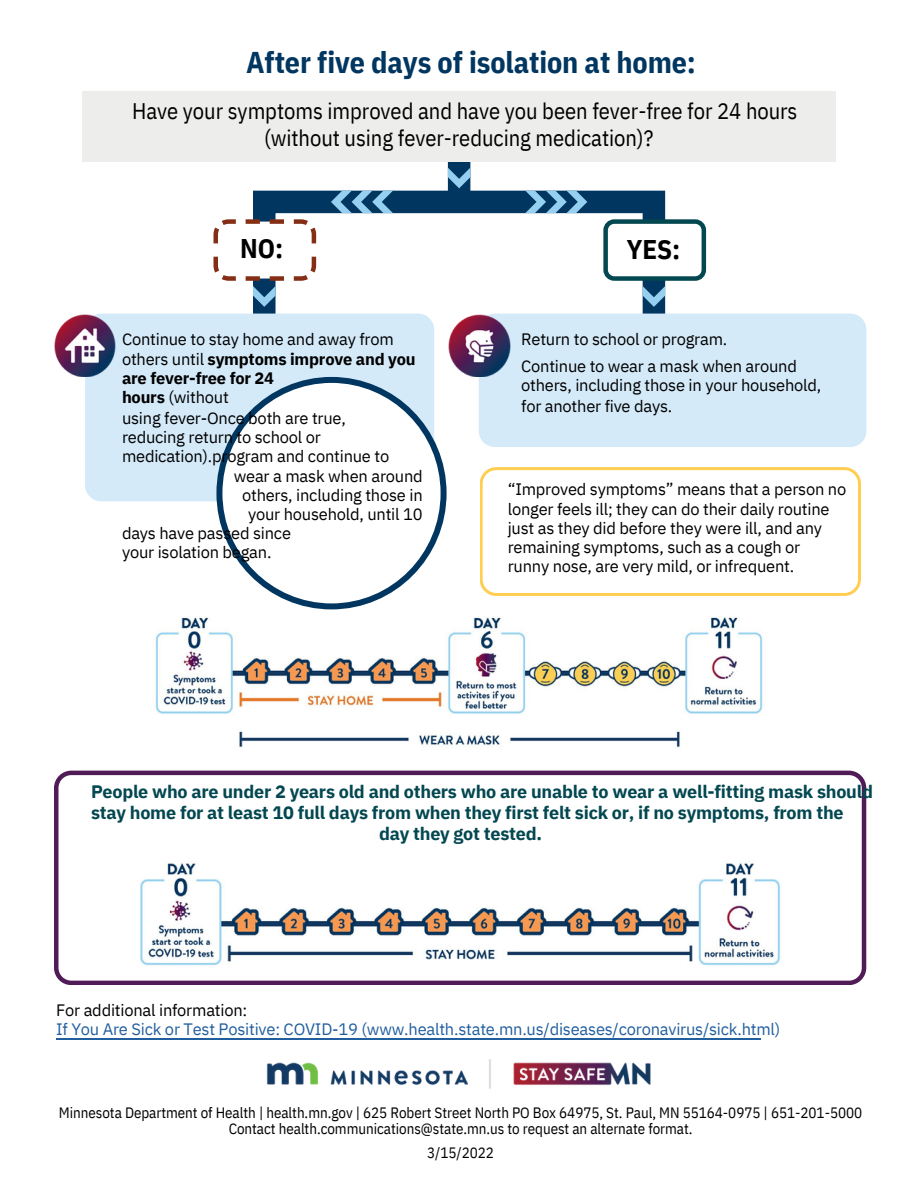
<style>
.page{position:relative;width:918px;height:1188px;background:#fff}
.page>*{position:absolute;margin:0;border:0;box-sizing:border-box;transform-origin:0 0}
.t1{font:700 30px "IBM Plex Sans Cond";letter-spacing:-.005em;color:#003660}
.t2{font:700 27px "IBM Plex Sans Cond";color:#000}
.t3{font:22.5px/27px "IBM Plex Sans Cond";letter-spacing:-.005em;color:#000;text-align:center}
.t4{font:700 18px "IBM Plex Sans";letter-spacing:-.015em;color:#034750}
.t5{font:16.5px/19.2px "IBM Plex Sans";letter-spacing:-.015em;color:#000}
.t6{font:16.5px "IBM Plex Sans";letter-spacing:-.015em;color:#215e9e}
.t7{font:15px/15.8px "IBM Plex Sans Cond";letter-spacing:-.005em;color:#000;text-align:center}
.s1{font-weight:700}
</style>
<div class="page">
<img style="left:155px;top:617px;width:608px;height:131px">
<div style="left:448px;top:143px;width:22px;height:59px;background:#003660"></div>
<svg style="left:242px;top:179px;width:434px;height:175px"></svg>
<svg style="left:525px;top:191px;width:62px;height:22px"></svg>
<svg style="left:448px;top:168px;width:22px;height:20px"></svg>
<svg style="left:331px;top:191px;width:62px;height:22px"></svg>
<svg style="left:643px;top:286px;width:22px;height:21px"></svg>
<svg style="left:213px;top:217px;width:105px;height:90px"></svg>
<div style="left:606px;top:222px;width:98px;height:57px;background:#fff;border-radius:9px"></div>
<div style="left:603px;top:219px;width:103px;height:62px;border:5px solid #034750;border-radius:9px"></div>
<div style="left:82px;top:91px;width:753px;height:70px;background:#edeeec"></div>
<div style="left:85px;top:314px;width:349px;height:187px;background:#d4eaf9;border-radius:16px"></div>
<div style="left:479px;top:314px;width:387px;height:133px;background:#d4eaf9;border-radius:16px"></div>
<img style="left:54px;top:314px;width:62px;height:63px">
<img style="left:449px;top:314px;width:62px;height:63px">
<svg style="left:216px;top:377px;width:231px;height:232px;fill:#fff"></svg>
<hr style="left:56px;top:1039px;width:705px;height:1px;background:#215e9e">
<svg style="left:480px;top:467px;width:381px;height:129px"></svg>
<svg style="left:54px;top:771px;width:812px;height:214px"></svg>
<img style="left:266px;top:1059px;width:385px;height:30px">
<h1 class="t1" style="left:246px;top:42px;width:451px">After five days of isolation at home:</h1>
<h3 class="t3" style="left:132px;top:97px;width:667px">Have your symptoms improved and have you been fever-free for 24 hours (without using fever-reducing medication)?</h3>
<h2 class="t2" style="left:240px;top:230px;width:45px">NO:</h2>
<h2 class="t2" style="left:627px;top:232px;width:55px">YES:</h2>
<p class="t5" style="left:122px;top:330px;width:295px">Continue to stay home and away from others until <span class="s1">symptoms improve and you are fever-free for 24<br>hours</span> (without</p>
<p class="t5" style="left:122px;top:408px;width:225px">using fever-Once both are true,</p>
<p class="t5" style="left:122px;top:428px;width:200px">reducing return to school or</p>
<p class="t5" style="left:122px;top:447px;width:269px">medication).program and continue to</p>
<p class="t5" style="left:234px;top:466px;width:190px">wear a mask when around</p>
<p class="t5" style="left:242px;top:485px;width:182px">others, including those in</p>
<p class="t5" style="left:248px;top:504px;width:176px">your household, until 10</p>
<p class="t5" style="left:122px;top:523px;width:171px">days have passed since</p>
<p class="t5" style="left:122px;top:542px;width:151px">your isolation began.</p>
<p class="t5" style="left:521px;top:325px;width:277px;line-height:27px">Return to school or program.<br>Continue to wear a mask when around</p>
<p class="t5" style="left:521px;top:374px;width:302px;line-height:21.3px">others, including those in your household, for another five days.</p>
<p class="t5" style="left:508px;top:480px;width:340px">“Improved symptoms” means that a person no longer feels ill; they can do their daily routine just as they did before they were ill, and any remaining symptoms, such as a cough or<br>runny nose, are very mild, or infrequent.</p>
<p class="t4" style="left:91px;top:779px;width:783px">People who are under 2 years old and others who are unable to wear a well-fitting mask should</p>
<p class="t4" style="left:91px;top:800px;width:754px">stay home for at least 10 full days from when they first felt sick or, if no symptoms, from the</p>
<p class="t4" style="left:379px;top:822px;width:165px">day they got tested.</p>
<p class="t5" style="left:56px;top:1000px;width:193px">For additional information:</p>
<p class="t6" style="left:56px;top:1018px;width:726px">If You Are Sick or Test Positive: COVID-19 (www.health.state.mn.us/diseases/coronavirus/sick.html)</p>
<p class="t7" style="left:59px;top:1104px;width:805px">Minnesota Department of Health | health.mn.gov | 625 Robert Street North PO Box 64975, St. Paul, MN 55164-0975 | 651-201-5000<br>Contact health.communications@state.mn.us to request an alternate format.</p>
<p class="t7" style="left:427px;top:1145px;width:68px">3/15/2022</p>
</div>
